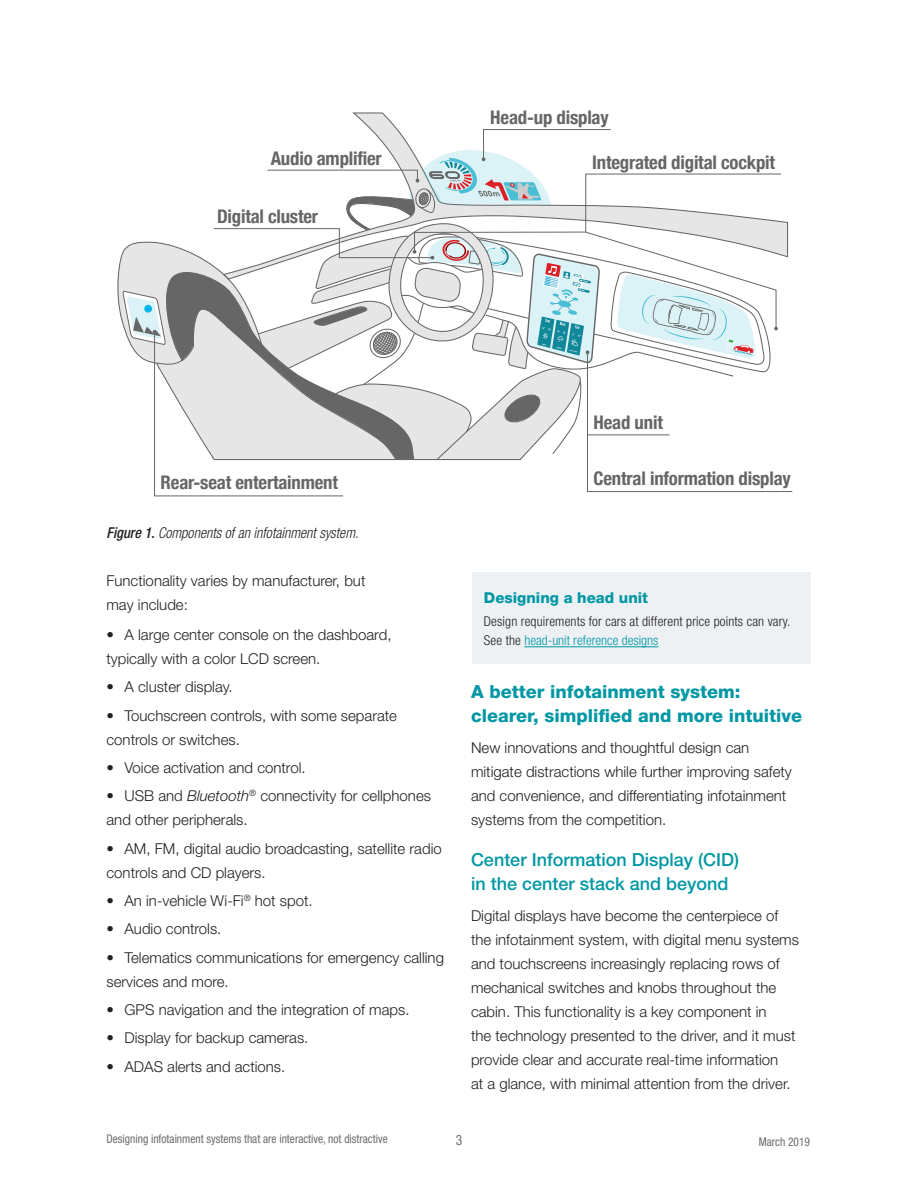
<style>
.page{position:relative;width:918px;height:1188px;background:#fff}
.page>*{position:absolute;margin:0;border:0;box-sizing:border-box;transform-origin:0 0}
.t1{font:700 condensed 18.75px "Helvetica Neue";letter-spacing:-.01em;color:#666}
.t2{font:800 18px/24px "Helvetica Neue LT Std";color:#0097a4}
.t3{font:500 18px/24px "Helvetica Neue LT Std";color:#0097a4}
.t4{font:300 15px/24px "Helvetica Neue LT Std";color:#231f20}
.t5{font:italic 300 condensed 15px "Helvetica Neue LT Std";color:#231f20;scale:.95 1}
.t6{font:800 15px "Helvetica Neue LT Std";color:#0097a4}
.t7{font:condensed 14.25px "Helvetica Neue LT Std";color:#6c6d70;scale:.95 1}
.t8{font:300 condensed 13.5px/19.5px "Helvetica Neue LT Std";letter-spacing:.01em;color:#231f20}
.t9{font:condensed 12px "Helvetica Neue LT Std";color:#6c6d70;scale:.95 1}
.s1{font-weight:500}
.s2{font-style:italic}
.s3{color:#0097a4}
</style>
<div class="page">
<svg style="left:352px;top:112px;width:46px;height:17px"></svg>
<svg style="left:117px;top:129px;width:676px;height:367px"></svg>
<div style="left:472px;top:572px;width:339px;height:92px;background:#edf1f3"></div>
<hr style="left:524px;top:646px;width:135px;height:1px;background:#0097a4">
<p class="t1" style="left:490px;top:102px;width:120px">Head-up display</p>
<p class="t1" style="left:271px;top:142px;width:113px">Audio amplifier</p>
<p class="t1" style="left:592px;top:147px;width:185px">Integrated digital cockpit</p>
<p class="t1" style="left:217px;top:201px;width:103px">Digital cluster</p>
<p class="t1" style="left:161px;top:467px;width:179px">Rear-seat entertainment</p>
<p class="t5" style="left:106px;top:524px;width:267px"><span class="s1">Figure 1.</span> Components of an infotainment system.</p>
<p class="t4" style="left:106px;top:569px;width:260px">Functionality varies by manufacturer, but may include:</p>
<p class="t4" style="left:106px;top:622px;width:287px">• A large center console on the dashboard, typically with a color LCD screen.</p>
<p class="t4" style="left:106px;top:675px;width:128px">• A cluster display.</p>
<p class="t4" style="left:106px;top:703px;width:292px">• Touchscreen controls, with some separate controls or switches.</p>
<p class="t4" style="left:106px;top:755px;width:201px">• Voice activation and control.</p>
<p class="t4" style="left:106px;top:784px;width:326px">• USB and <span class="s2">Bluetooth</span><sup>®</sup> connectivity for cellphones and other peripherals.</p>
<p class="t4" style="left:106px;top:836px;width:337px">• AM, FM, digital audio broadcasting, satellite radio controls and CD players.</p>
<p class="t4" style="left:106px;top:888px;width:208px">• An in-vehicle Wi-Fi<sup>®</sup> hot spot.</p>
<p class="t4" style="left:106px;top:917px;width:116px">• Audio controls.</p>
<p class="t4" style="left:106px;top:945px;width:339px">• Telematics communications for emergency calling services and more.</p>
<p class="t4" style="left:106px;top:997px;width:305px">• GPS navigation and the integration of maps.</p>
<p class="t4" style="left:106px;top:1026px;width:203px">• Display for backup cameras.</p>
<p class="t4" style="left:106px;top:1054px;width:180px">• ADAS alerts and actions.</p>
<p class="t1" style="left:594px;top:406px;width:71px">Head unit</p>
<p class="t1" style="left:594px;top:463px;width:199px">Central information display</p>
<p class="t6" style="left:484px;top:589px;width:166px">Designing a head unit</p>
<p class="t8" style="left:484px;top:611px;width:308px">Design requirements for cars at different price points can vary.<br>See the <span class="s3">head-unit reference designs</span></p>
<p class="t2" style="left:471px;top:680px;width:333px">A better infotainment system: clearer, simplified and more intuitive</p>
<p class="t4" style="left:471px;top:735px;width:322px">New innovations and thoughtful design can mitigate distractions while further improving safety and convenience, and differentiating infotainment systems from the competition.</p>
<p class="t3" style="left:471px;top:847px;width:270px">Center Information Display (CID) in the center stack and beyond</p>
<p class="t4" style="left:471px;top:903px;width:330px">Digital displays have become the centerpiece of the infotainment system, with digital menu systems and touchscreens increasingly replacing rows of mechanical switches and knobs throughout the cabin. This functionality is a key component in<br>the technology presented to the driver, and it must provide clear and accurate real-time information<br>at a glance, with minimal attention from the driver.</p>
<p class="t9" style="left:106px;top:1132px;width:298px">Designing infotainment systems that are interactive, not distractive</p>
<p class="t7" style="left:456px;top:1132px;width:8px">3</p>
<p class="t9" style="left:759px;top:1135px;width:55px">March 2019</p>
</div>
